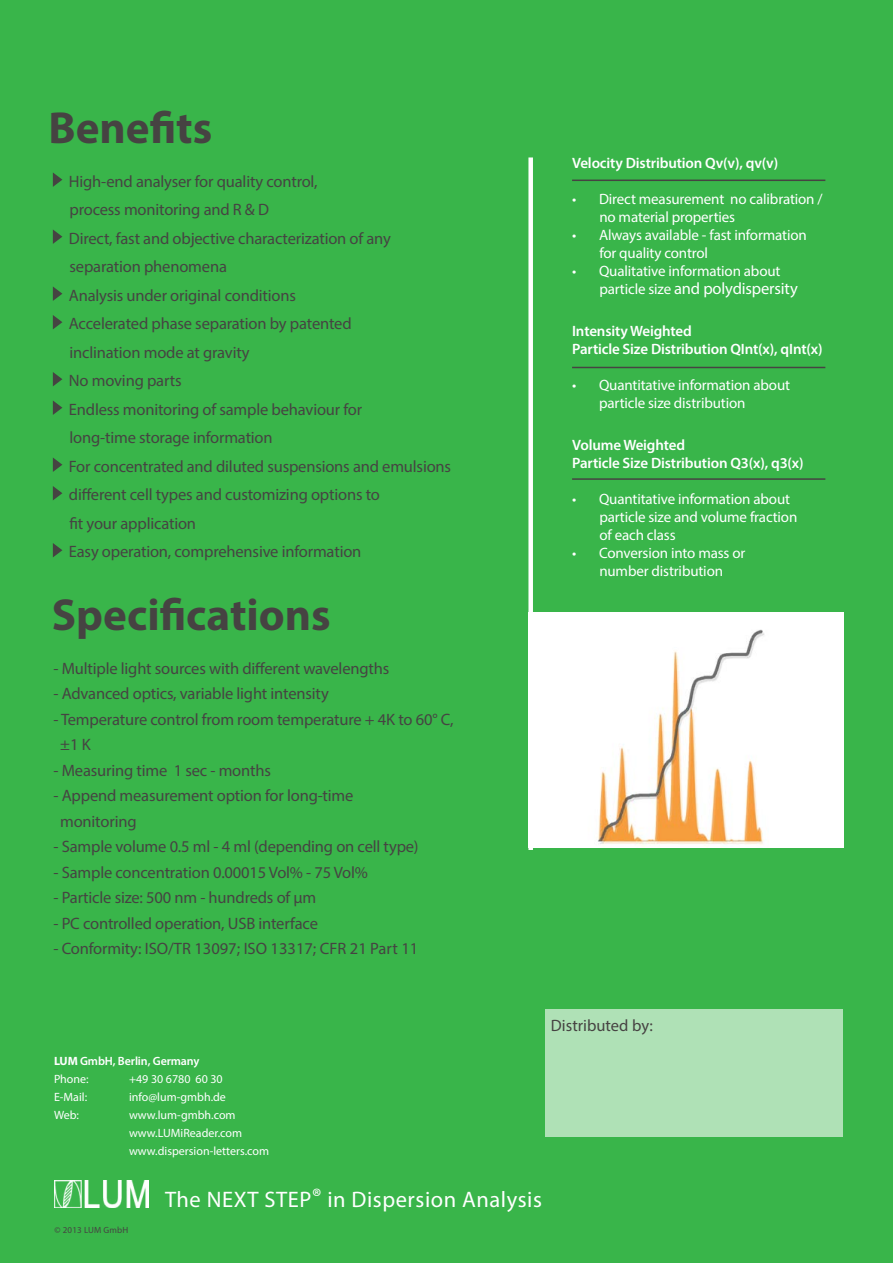
<style>
.page{position:relative;width:893px;height:1263px;background:#39b54a}
.page>*{position:absolute;margin:0;border:0;box-sizing:border-box;transform-origin:0 0}
.t1{font:700 45px "Myriad Pro";color:#464342}
.t2{font:22.5px "Myriad Pro";letter-spacing:.025em;color:#fff}
.t3{font:16.5px/28.5px "Myriad Pro";letter-spacing:-.01em;color:#464342}
.t4{font:16.5px "Myriad Pro";letter-spacing:-.01em;color:#fff}
.t5{font:15px/18px "Myriad Pro";letter-spacing:-.01em;color:#fff}
.t6{font:600 15px/18px "Myriad Pro";letter-spacing:-.01em;color:#fff}
.t7{font:12px/18px "Myriad Pro";color:#fff}
.t8{font:600 12px/18px "Myriad Pro";letter-spacing:-.01em;color:#fff}
.t9{font:9px "Myriad Pro";letter-spacing:.02em;color:#464342}
.s1{font-size:15px}
.s2{font-weight:700}
.s3{font-weight:400}
</style>
<div class="page">
<svg style="left:53px;top:172px;width:9px;height:15px"></svg>
<svg style="left:53px;top:229px;width:9px;height:15px"></svg>
<svg style="left:53px;top:286px;width:9px;height:15px"></svg>
<svg style="left:53px;top:315px;width:9px;height:14px"></svg>
<svg style="left:53px;top:372px;width:9px;height:14px"></svg>
<svg style="left:53px;top:400px;width:9px;height:15px"></svg>
<svg style="left:53px;top:457px;width:9px;height:15px"></svg>
<svg style="left:53px;top:486px;width:9px;height:14px"></svg>
<svg style="left:53px;top:543px;width:9px;height:14px"></svg>
<div style="left:545px;top:1009px;width:298px;height:128px;background:#afe1b6"></div>
<img style="left:54px;top:1180px;width:94px;height:28px">
<div style="left:528px;top:157px;width:5px;height:693px;background:#fff"></div>
<img style="left:533px;top:612px;width:310px;height:236px">
<hr style="left:572px;top:180px;width:253px;height:1px;background:#464342">
<hr style="left:572px;top:367px;width:253px;height:1px;background:#464342">
<hr style="left:572px;top:478px;width:253px;height:2px;background:#464342">
<h1 class="t1" style="left:48px;top:98px;width:165px">Benefits</h1>
<p class="t3" style="left:69px;top:167px;width:384px">High-end analyser for quality control,<br>process monitoring and R &amp; D<br>Direct, fast and objective characterization of any separation phenomena<br>Analysis under original conditions<br>Accelerated phase separation by patented<br>inclination mode at gravity<br>No moving parts<br>Endless monitoring of sample behaviour for<br>long-time storage information<br>For concentrated and diluted suspensions and emulsions different cell types and customizing options to<br>fit your application<br>Easy operation, comprehensive information</p>
<h1 class="t1" style="left:52px;top:585px;width:280px">Specifications</h1>
<p class="t3" style="left:53px;top:654px;width:337px">- Multiple light sources with different wavelengths</p>
<p class="t3" style="left:53px;top:679px;width:277px">- Advanced optics, variable light intensity</p>
<p class="t3" style="left:60px;top:706px;width:395px;line-height:25.5px;text-indent:-7px">- Temperature control from room temperature + 4K to 60° C, ±1 K</p>
<p class="t3" style="left:53px;top:756px;width:219px">- Measuring time 1 sec - months</p>
<p class="t3" style="left:60px;top:783px;width:295px;line-height:25.5px;text-indent:-7px">- Append measurement option for long-time monitoring</p>
<p class="t3" style="left:53px;top:832px;width:367px">- Sample volume 0.5 ml - 4 ml (depending on cell type)</p>
<p class="t3" style="left:53px;top:858px;width:316px">- Sample concentration 0.00015 Vol% - 75 Vol%</p>
<p class="t3" style="left:53px;top:883px;width:264px">- Particle size: 500 nm - hundreds of µm</p>
<p class="t3" style="left:53px;top:909px;width:266px">- PC controlled operation, USB interface</p>
<p class="t3" style="left:53px;top:934px;width:366px">- Conformity: ISO/TR 13097; ISO 13317; CFR 21 Part 11</p>
<p class="t6" style="left:572px;top:153px;width:208px">Velocity Distribution Qv(v), qv(v)</p>
<p class="t5" style="left:599px;top:189px;width:225px;text-indent:-27px">• Direct measurement no calibration / no material properties</p>
<p class="t5" style="left:599px;top:225px;width:209px;text-indent:-27px">• Always available - fast information for quality control</p>
<p class="t5" style="left:572px;top:261px;width:210px">• Qualitative information about</p>
<p class="t4" style="left:599px;top:278px;width:200px"><span class="s1">particle size</span> and polydispersity</p>
<p class="t6" style="left:572px;top:322px;width:252px">Intensity Weighted<br>Particle Size Distribution QInt(x), qInt(x)</p>
<p class="t5" style="left:599px;top:376px;width:192px;text-indent:-27px">• Quantitative information about particle size distribution</p>
<p class="t6" style="left:572px;top:436px;width:233px">Volume Weighted<br>Particle Size Distribution Q3(x), q3(x)</p>
<p class="t5" style="left:599px;top:490px;width:200px;text-indent:-27px">• Quantitative information about particle size and volume fraction of each class</p>
<p class="t5" style="left:572px;top:544px;width:175px;text-align:center">• Conversion into mass or number distribution</p>
<p class="t8" style="left:54px;top:1051px;width:147px"><span class="s2">LUM</span> GmbH, Berlin, Germany<br><span class="s3">Phone:</span></p>
<p class="t7" style="left:129px;top:1069px;width:95px">+49 30 6780 60 30</p>
<p class="t7" style="left:54px;top:1087px;width:35px">E-Mail:</p>
<p class="t7" style="left:129px;top:1087px;width:98px">info@lum-gmbh.de</p>
<p class="t7" style="left:54px;top:1105px;width:27px">Web:</p>
<p class="t7" style="left:129px;top:1105px;width:142px">www.lum-gmbh.com www.LUMiReader.com www.dispersion-letters.com</p>
<p class="t3" style="left:551px;top:1011px;width:103px">Distributed by:</p>
<p class="t9" style="left:54px;top:1225px;width:76px">© 2013 LUM GmbH</p>
<h2 class="t2" style="left:165px;top:1186px;width:378px">The NEXT STEP® in Dispersion Analysis</h2>
</div>
